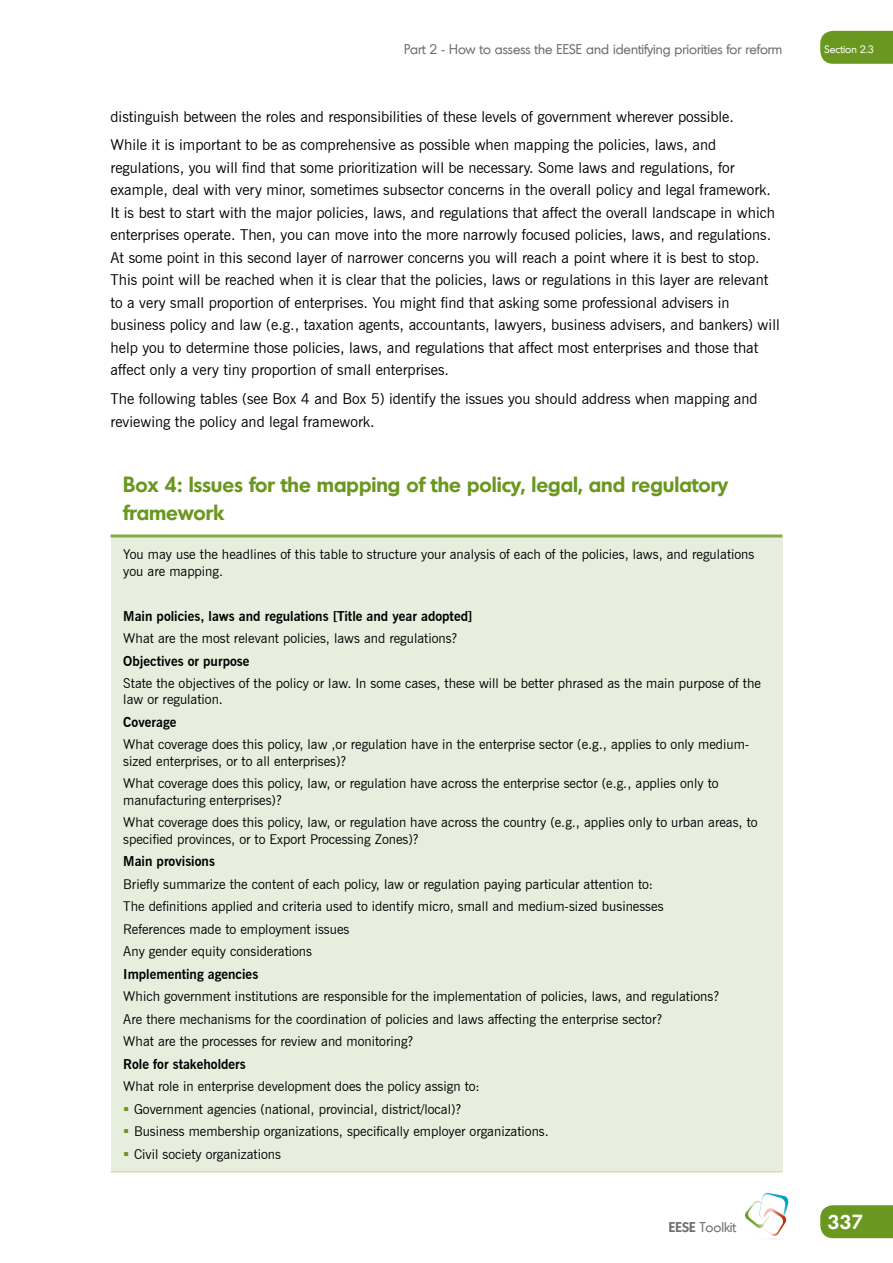
<style>
.page{position:relative;width:893px;height:1263px;background:#fff}
.page>*{position:absolute;margin:0;border:0;box-sizing:border-box;transform-origin:0 0}
.t1{font:600 21px/28.5px "Montreal";color:#6a971f}
.t2{font:600 19.5px "Montreal";color:#fff}
.t3{font:15px/22.5px "News Gothic BT";color:#000}
.t4{font:13.5px/22.5px "News Gothic BT";color:#000}
.t5{font:700 13.5px "News Gothic BT";color:#000}
.t6{font:13.5px "Montreal";color:#706f6f}
.t7{font:10.5px "Montreal";color:#fff}
.s1{font-weight:600}
</style>
<div class="page">
<div style="left:820px;top:1205px;width:73px;height:33px;background:#6a971f"></div>
<div style="left:820px;top:31px;width:73px;height:33px;background:#6a971f"></div>
<svg style="left:745px;top:1193px;width:43px;height:43px"></svg>
<div style="left:111px;top:536px;width:671px;height:636px;background:#e8eedd"></div>
<hr style="left:111px;top:534px;width:671px;height:3px;background:#88a948">
<hr style="left:111px;top:1171px;width:671px;height:1px;background:#d2ddba">
<p class="t6" style="left:404px;top:40px;width:380px">Part 2 - How to assess the EESE and identifying priorities for reform</p>
<p class="t7" style="left:824px;top:42px;width:51px">Section 2.3</p>
<p class="t3" style="left:111px;top:102px;width:625px;line-height:28.5px">distinguish between the roles and responsibilities of these levels of government wherever possible.<br>While it is important to be as comprehensive as possible when mapping the policies, laws, and</p>
<p class="t3" style="left:111px;top:156px;width:671px">regulations, you will find that some prioritization will be necessary. Some laws and regulations, for example, deal with very minor, sometimes subsector concerns in the overall policy and legal framework.<br>It is best to start with the major policies, laws, and regulations that affect the overall landscape in which enterprises operate. Then, you can move into the more narrowly focused policies, laws, and regulations.<br>At some point in this second layer of narrower concerns you will reach a point where it is best to stop.<br>This point will be reached when it is clear that the policies, laws or regulations in this layer are relevant to a very small proportion of enterprises. You might find that asking some professional advisers in business policy and law (e.g., taxation agents, accountants, lawyers, business advisers, and bankers) will help you to determine those policies, laws, and regulations that affect most enterprises and those that affect only a very tiny proportion of small enterprises.</p>
<p class="t3" style="left:111px;top:387px;width:648px">The following tables (see Box 4 and Box 5) identify the issues you should address when mapping and reviewing the policy and legal framework.</p>
<h1 class="t1" style="left:123px;top:469px;width:606px">Box 4: Issues for the mapping of the policy, legal, and regulatory framework</h1>
<p class="t4" style="left:123px;top:546px;width:633px;line-height:16.5px">You may use the headlines of this table to structure your analysis of each of the policies, laws, and regulations you are mapping.</p>
<p class="t5" style="left:123px;top:607px;width:351px">Main policies, laws and regulations [Title and year adopted]</p>
<p class="t4" style="left:123px;top:627px;width:336px">What are the most relevant policies, laws and regulations?</p>
<p class="t5" style="left:123px;top:652px;width:128px">Objectives or purpose</p>
<p class="t4" style="left:123px;top:675px;width:639px;line-height:16.5px">State the objectives of the policy or law. In some cases, these will be better phrased as the main purpose of the law or regulation.</p>
<p class="t5" style="left:123px;top:714px;width:55px">Coverage</p>
<p class="t4" style="left:123px;top:736px;width:627px;line-height:16.5px">What coverage does this policy, law ,or regulation have in the enterprise sector (e.g., applies to only medium&shy;sized enterprises, or to all enterprises)?</p>
<p class="t4" style="left:123px;top:775px;width:597px;line-height:16.5px">What coverage does this policy, law, or regulation have across the enterprise sector (e.g., applies only to manufacturing enterprises)?</p>
<p class="t4" style="left:123px;top:814px;width:636px;line-height:16.5px">What coverage does this policy, law, or regulation have across the country (e.g., applies only to urban areas, to specified provinces, or to Export Processing Zones)?</p>
<p class="t5" style="left:123px;top:853px;width:93px">Main provisions</p>
<p class="t4" style="left:123px;top:873px;width:542px">Briefly summarize the content of each policy, law or regulation paying particular attention to:<br>The definitions applied and criteria used to identify micro, small and medium-sized businesses References made to employment issues<br>Any gender equity considerations</p>
<p class="t5" style="left:123px;top:966px;width:136px">Implementing agencies</p>
<p class="t4" style="left:123px;top:985px;width:597px">Which government institutions are responsible for the implementation of policies, laws, and regulations?<br>Are there mechanisms for the coordination of policies and laws affecting the enterprise sector?<br>What are the processes for review and monitoring?</p>
<p class="t5" style="left:123px;top:1056px;width:124px">Role for stakeholders</p>
<p class="t4" style="left:134px;top:1075px;width:416px;text-indent:-11px">What role in enterprise development does the policy assign to:<br>Government agencies (national, provincial, district/local)?<br>Business membership organizations, specifically employer organizations.<br>Civil society organizations</p>
<p class="t6" style="left:669px;top:1218px;width:69px"><span class="s1">EESE</span> Toolkit</p>
<h2 class="t2" style="left:827px;top:1209px;width:38px">337</h2>
</div>
